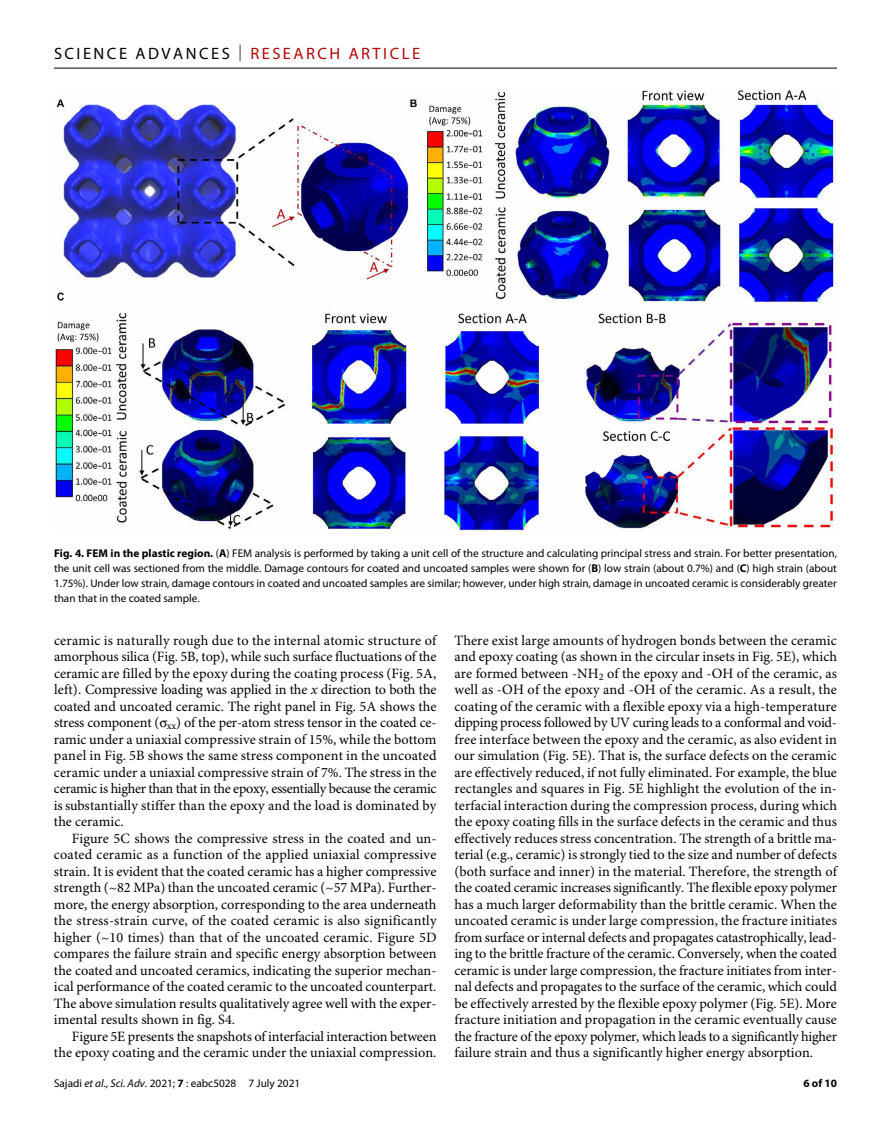
<style>
.page{position:relative;width:891px;height:1134px;background:#fff}
.page>*{position:absolute;margin:0;border:0;box-sizing:border-box;transform-origin:0 0}
.t1{font:16.5px "Myriad Pro";letter-spacing:.15em;color:#000}
.t2{font:14.25px/16.5px "Minion Pro";color:#000;text-align:justify}
.t3{font:11.25px/15px "Myriad Pro";color:#000;text-align:justify}
.t4{font:700 11.25px "Myriad Pro";color:#000}
.s1{font-weight:300}
.s2{color:#b10508}
.s3{font-weight:700}
.s4{font-style:italic}
</style>
<div class="page">
<hr style="left:54px;top:68px;width:783px;height:1px;background:#000">
<img style="left:55px;top:90px;width:781px;height:441px">
<p class="t1" style="left:54px;top:40px;width:368px">SCIENCE ADVANCES <span class="s1">|</span> <span class="s2">RESEARCH ARTICLE</span></p>
<p class="t3" style="left:54px;top:546px;width:785px"><span class="s3">Fig. 4. FEM in the plastic region.</span> (<span class="s3">A</span>) FEM analysis is performed by taking a unit cell of the structure and calculating principal stress and strain. For better presentation, the unit cell was sectioned from the middle. Damage contours for coated and uncoated samples were shown for (<span class="s3">B</span>) low strain (about 0.7%) and (<span class="s3">C</span>) high strain (about 1.75%). Under low strain, damage contours in coated and uncoated samples are similar; however, under high strain, damage in uncoated ceramic is considerably greater than that in the coated sample.</p>
<p class="t2" style="left:54px;top:633px;width:384px">ceramic is naturally rough due to the internal atomic structure of amorphous silica (Fig. 5B, top), while such surface fluctuations of the ceramic are filled by the epoxy during the coating process (Fig. 5A, left). Compressive loading was applied in the <span class="s4">x</span> direction to both the coated and uncoated ceramic. The right panel in Fig. 5A shows the stress component (▲<sub>xx</sub>) of the per-atom stress tensor in the coated ce&shy;ramic under a uniaxial compressive strain of 15%, while the bottom panel in Fig. 5B shows the same stress component in the uncoated ceramic under a uniaxial compressive strain of 7%. The stress in the ceramic is higher than that in the epoxy, essentially because the ceramic is substantially stiffer than the epoxy and the load is dominated by the ceramic.</p>
<p class="t2" style="left:54px;top:831px;width:384px;text-indent:18px">Figure 5C shows the compressive stress in the coated and un&shy;coated ceramic as a function of the applied uniaxial compressive strain. It is evident that the coated ceramic has a higher compressive strength (~82 MPa) than the uncoated ceramic (~57 MPa). Further&shy;more, the energy absorption, corresponding to the area underneath the stress-strain curve, of the coated ceramic is also significantly higher (~10 times) than that of the uncoated ceramic. Figure 5D compares the failure strain and specific energy absorption between the coated and uncoated ceramics, indicating the superior mechan&shy;ical performance of the coated ceramic to the uncoated counterpart.<br>The above simulation results qualitatively agree well with the exper&shy;imental results shown in fig. S4.</p>
<p class="t2" style="left:54px;top:1029px;width:384px;text-align:right">Figure 5E presents the snapshots of interfacial interaction between the epoxy coating and the ceramic under the uniaxial compression.</p>
<p class="t3" style="left:54px;top:1076px;width:248px">Sajadi <span class="s4">et al</span>., <span class="s4">Sci. Adv.</span> 2021; <span class="s3">7</span> : eabc5028 7 July 2021</p>
<p class="t2" style="left:454px;top:633px;width:384px">There exist large amounts of hydrogen bonds between the ceramic and epoxy coating (as shown in the circular insets in Fig. 5E), which are formed between -NH<sub>2</sub> of the epoxy and -OH of the ceramic, as well as -OH of the epoxy and -OH of the ceramic. As a result, the coating of the ceramic with a flexible epoxy via a high-temperature dipping process followed by UV curing leads to a conformal and void&shy;free interface between the epoxy and the ceramic, as also evident in our simulation (Fig. 5E). That is, the surface defects on the ceramic are effectively reduced, if not fully eliminated. For example, the blue rectangles and squares in Fig. 5E highlight the evolution of the in&shy;terfacial interaction during the compression process, during which the epoxy coating fills in the surface defects in the ceramic and thus effectively reduces stress concentration. The strength of a brittle ma&shy;terial (e.g., ceramic) is strongly tied to the size and number of defects (both surface and inner) in the material. Therefore, the strength of the coated ceramic increases significantly. The flexible epoxy polymer has a much larger deformability than the brittle ceramic. When the uncoated ceramic is under large compression, the fracture initiates from surface or internal defects and propagates catastrophically, lead&shy;ing to the brittle fracture of the ceramic. Conversely, when the coated ceramic is under large compression, the fracture initiates from inter&shy;nal defects and propagates to the surface of the ceramic, which could be effectively arrested by the flexible epoxy polymer (Fig. 5E). More fracture initiation and propagation in the ceramic eventually cause the fracture of the epoxy polymer, which leads to a significantly higher failure strain and thus a significantly higher energy absorption.</p>
<p class="t4" style="left:803px;top:1074px;width:35px">6 of 10</p>
</div>
